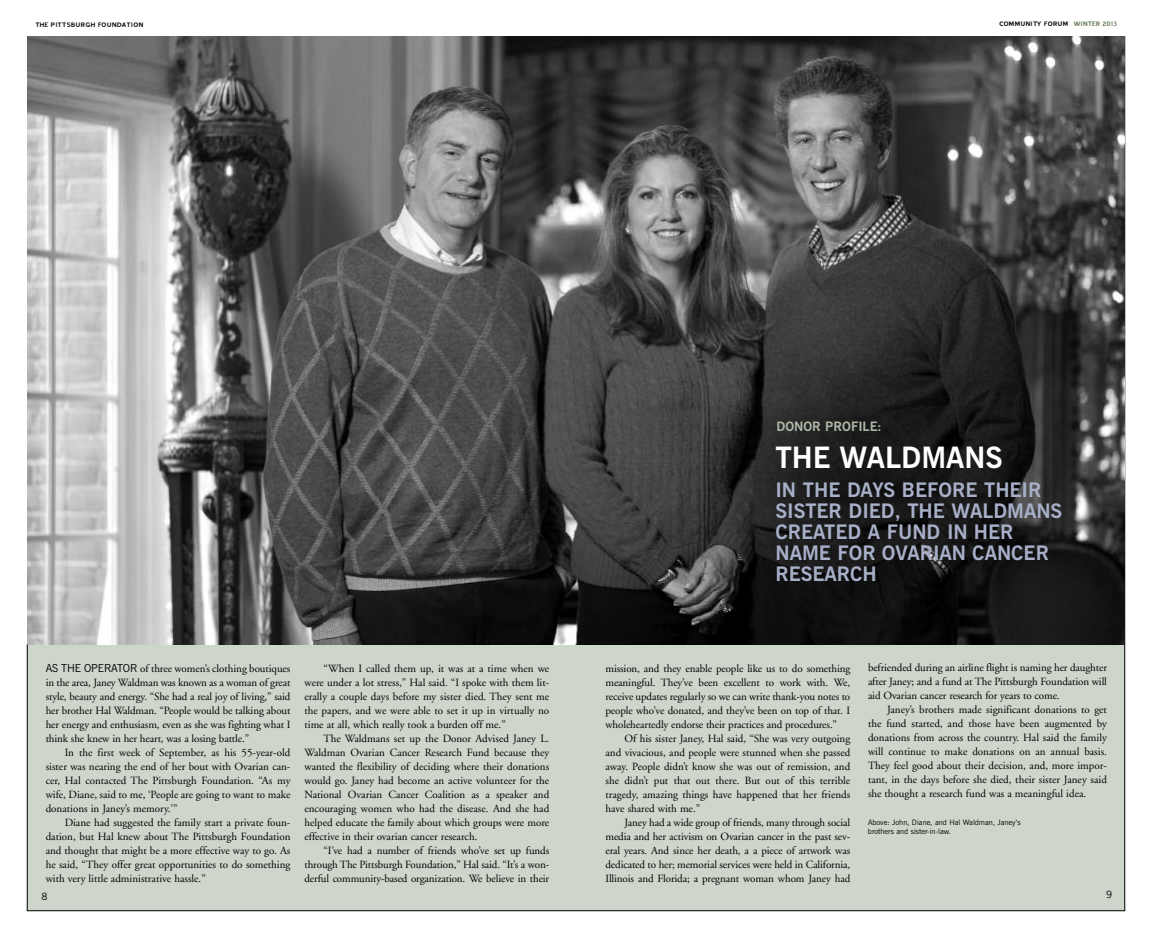
<style>
.page{position:relative;width:1152px;height:936px;background:#fff}
.page>*{position:absolute;margin:0;border:0;box-sizing:border-box;transform-origin:0 0}
.t1{font:700 29.4px "News Gothic BT";color:#fff}
.t2{font:700 20px/21px "News Gothic BT";color:#a7b0c8}
.t3{font:700 13px "News Gothic BT";color:#aebaa7}
.t4{font:11px/14px "Adobe Garamond";color:#000;text-align:justify}
.t5{font:10px "News Gothic BT";color:#000}
.t6{font:8px "Blue Highway";color:#000}
.t7{font:7.5px/9px "News Gothic BT";color:#000}
.s1{color:#5d744e}
.s2{font-family:"News Gothic BT"}
</style>
<div class="page">
<div style="left:27px;top:36px;width:1098px;height:875px;background:#ced5ca"></div>
<img style="left:27px;top:36px;width:1098px;height:608px">
<p class="t6" style="left:35px;top:19px;width:110px">THE PITTSBURGH FOUNDATION</p>
<p class="t6" style="left:999px;top:19px;width:120px">COMMUNITY FORUM <span class="s1">WINTER 2013</span></p>
<p class="t4" style="left:46px;top:662px;width:246px"><span class="s2">AS THE OPERATOR</span> of three women’s clothing boutiques in the area, Janey Waldman was known as a woman of great style, beauty and energy. “She had a real joy of living,” said her brother Hal Waldman. “People would be talking about her energy and enthusiasm, even as she was fighting what I think she knew in her heart, was a losing battle.”</p>
<p class="t4" style="left:46px;top:746px;width:246px;text-indent:19px">In the first week of September, as his 55-year-old sister was nearing the end of her bout with Ovarian can&shy;cer, Hal contacted The Pittsburgh Foundation. “As my wife, Diane, said to me, ‘People are going to want to make donations in Janey’s memory.’”</p>
<p class="t4" style="left:46px;top:816px;width:246px;text-indent:19px">Diane had suggested the family start a private foun&shy;dation, but Hal knew about The Pittsburgh Foundation and thought that might be a more effective way to go. As he said, “They offer great opportunities to do something with very little administrative hassle.”</p>
<p class="t5" style="left:42px;top:893px;width:8px">8</p>
<p class="t4" style="left:304px;top:662px;width:246px;text-indent:19px">“When I called them up, it was at a time when we were under a lot stress,” Hal said. “I spoke with them lit&shy;erally a couple days before my sister died. They sent me the papers, and we were able to set it up in virtually no time at all, which really took a burden off me.”</p>
<p class="t4" style="left:304px;top:732px;width:246px;text-indent:19px">The Waldmans set up the Donor Advised Janey L.<br>Waldman Ovarian Cancer Research Fund because they wanted the flexibility of deciding where their donations would go. Janey had become an active volunteer for the National Ovarian Cancer Coalition as a speaker and encouraging women who had the disease. And she had helped educate the family about which groups were more effective in their ovarian cancer research.</p>
<p class="t4" style="left:304px;top:844px;width:246px;text-indent:19px">“I’ve had a number of friends who’ve set up funds through The Pittsburgh Foundation,” Hal said. “It’s a won&shy;derful community-based organization. We believe in their</p>
<p class="t3" style="left:776px;top:421px;width:107px">DONOR PROFILE:</p>
<h1 class="t1" style="left:775px;top:447px;width:229px">THE WALDMANS</h1>
<h2 class="t2" style="left:775px;top:481px;width:288px">IN THE DAYS BEFORE THEIR<br>SISTER DIED, THE WALDMANS<br>CREATED A FUND IN HER<br>NAME FOR OVARIAN CANCER<br>RESEARCH</h2>
<p class="t4" style="left:605px;top:662px;width:246px">mission, and they enable people like us to do something meaningful. They’ve been excellent to work with. We, receive updates regularly so we can write thank-you notes to people who’ve donated, and they’ve been on top of that. I wholeheartedly endorse their practices and procedures.”</p>
<p class="t4" style="left:605px;top:732px;width:246px;text-indent:19px">Of his sister Janey, Hal said, “She was very outgoing and vivacious, and people were stunned when she passed away. People didn’t know she was out of remission, and she didn’t put that out there. But out of this terrible tragedy, amazing things have happened that her friends have shared with me.”</p>
<p class="t4" style="left:605px;top:816px;width:246px;text-indent:19px">Janey had a wide group of friends, many through social media and her activism on Ovarian cancer in the past sev&shy;eral years. And since her death, a a piece of artwork was dedicated to her; memorial services were held in California, Illinois and Florida; a pregnant woman whom Janey had</p>
<p class="t4" style="left:868px;top:661px;width:241px">befriended during an airline flight is naming her daughter after Janey; and a fund at The Pittsburgh Foundation will aid Ovarian cancer research for years to come.</p>
<p class="t4" style="left:868px;top:703px;width:241px;text-indent:19px">Janey’s brothers made significant donations to get the fund started, and those have been augmented by donations from across the country. Hal said the family will continue to make donations on an annual basis.<br>They feel good about their decision, and, more impor&shy;tant, in the days before she died, their sister Janey said she thought a research fund was a meaningful idea.</p>
<p class="t7" style="left:868px;top:819px;width:154px">Above: John, Diane, and Hal Waldman, Janey’s brothers and sister-in-law.</p>
<p class="t5" style="left:1106px;top:891px;width:8px">9</p>
</div>
